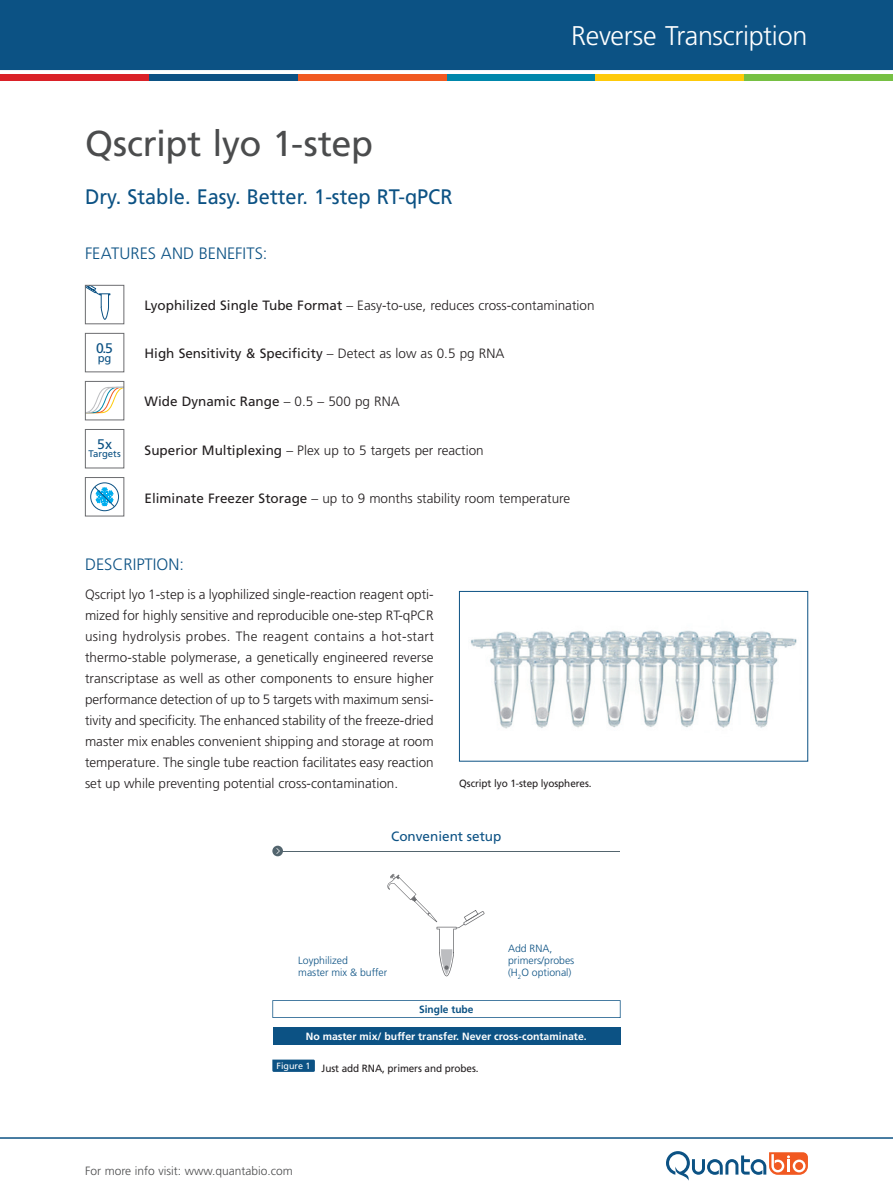
<style>
.page{position:relative;width:893px;height:1191px;background:#fff}
.page>*{position:absolute;margin:0;border:0;box-sizing:border-box;transform-origin:0 0}
.t1{font:36px "Frutiger";letter-spacing:-.01em;color:#4b4c4d}
.t2{font:300 27px "Frutiger";letter-spacing:-.015em;color:#fff}
.t3{font:21px "Frutiger";color:#0c5284;scale:.95 1}
.t4{font:300 16.5px "Frutiger LT Std";color:#0c5284}
.t5{font:13.95px "Frutiger LT Std";color:#0c5284}
.t6{font:300 13.5px/21px "Frutiger LT Std";color:#231f20;text-align:justify}
.t7{font:13.5px "Frutiger LT Std";color:#231f20}
.t8{font:13.5px "Frutiger";color:#0c5284}
.t9{font:300 12px "Frutiger LT Std";color:#4b4c4d}
.t10{font:11.25px "Frutiger LT Std";color:#0c5284}
.t11{font:10.5px "Frutiger";letter-spacing:-.01em;color:#231f20;scale:.95 1}
.t12{font:300 10.5px/12px "Frutiger LT Std";color:#0c5284}
.t13{font:700 10.5px "Frutiger CE";color:#fff}
.t14{font:700 10.5px "Frutiger CE";color:#0c5284}
.t15{font:9.6px "Frutiger LT Std";color:#0c5284}
.s1{font-weight:400}
.s2{font-weight:300}
</style>
<div class="page">
<div style="left:0;top:0;width:893px;height:71px;background:#0c5284"></div>
<div style="left:446px;top:74px;width:149px;height:7px;background:#0087ab"></div>
<div style="left:744px;top:74px;width:149px;height:7px;background:#76c043"></div>
<div style="left:298px;top:74px;width:148px;height:7px;background:#f15921"></div>
<div style="left:595px;top:74px;width:149px;height:7px;background:#feca0a"></div>
<div style="left:149px;top:74px;width:149px;height:7px;background:#0c5284"></div>
<div style="left:0;top:74px;width:149px;height:7px;background:#da2128"></div>
<hr style="left:0;top:1137px;width:893px;height:1px;background:#0c5284">
<svg style="left:666px;top:1151px;width:142px;height:29px"></svg>
<img style="left:471px;top:630px;width:326px;height:99px">
<div style="left:459px;top:591px;width:349px;height:170px;border:1px solid #0c5284"></div>
<svg style="left:272px;top:1059px;width:43px;height:12px"></svg>
<hr style="left:275px;top:850px;width:345px;height:1px;background:#53656e">
<div style="left:272px;top:845px;width:11px;height:11px;background:#53656e;border-radius:50%"></div>
<svg style="left:276px;top:848px;width:4px;height:6px"></svg>
<svg style="left:272px;top:1000px;width:349px;height:18px"></svg>
<div style="left:273px;top:1027px;width:348px;height:17px;background:#0c5284"></div>
<svg style="left:387px;top:874px;width:97px;height:102px"></svg>
<div style="left:85px;top:333px;width:39px;height:39px;border:1px solid #6c6d70"></div>
<svg style="left:87px;top:387px;width:35px;height:26px"></svg>
<div style="left:85px;top:381px;width:39px;height:39px;border:1px solid #6c6d70"></div>
<div style="left:85px;top:429px;width:39px;height:39px;border:1px solid #6c6d70"></div>
<div style="left:85px;top:477px;width:39px;height:39px;border:1px solid #6c6d70"></div>
<div style="left:90px;top:482px;width:29px;height:29px;border:1px solid #0c5284;border-radius:50%"></div>
<svg style="left:94px;top:486px;width:21px;height:22px"></svg>
<svg style="left:87px;top:287px;width:23px;height:33px"></svg>
<div style="left:85px;top:285px;width:39px;height:39px;border:1px solid #6c6d70"></div>
<h1 class="t1" style="left:85px;top:122px;width:290px">Qscript lyo 1-step</h1>
<h3 class="t3" style="left:85px;top:184px;width:388px">Dry. Stable. Easy. Better. 1-step RT-qPCR</h3>
<p class="t4" style="left:85px;top:244px;width:184px">FEATURES AND BENEFITS:</p>
<h2 class="t2" style="left:571px;top:20px;width:238px">Reverse Transcription</h2>
<p class="t5" style="left:96px;top:340px;width:18px">0.5</p>
<p class="t10" style="left:98px;top:351px;width:15px">pg</p>
<p class="t5" style="left:97px;top:435px;width:16px">5x</p>
<p class="t15" style="left:88px;top:448px;width:34px">Targets</p>
<p class="t6" style="left:145px;top:295px;width:451px"><span class="s1">Lyophilized Single Tube Format</span> – Easy-to-use, reduces cross-contamination</p>
<p class="t7" style="left:145px;top:345px;width:361px">High Sensitivity &amp; Specificity <span class="s2">– Detect as low as 0.5 pg RNA</span></p>
<p class="t7" style="left:145px;top:394px;width:257px">Wide Dynamic Range <span class="s2">– 0.5 – 500 pg RNA</span></p>
<p class="t6" style="left:145px;top:439px;width:341px"><span class="s1">Superior Multiplexing</span> – Plex up to 5 targets per reaction</p>
<p class="t6" style="left:145px;top:488px;width:427px"><span class="s1">Eliminate Freezer Storage</span> – up to 9 months stability room temperature</p>
<p class="t4" style="left:85px;top:554px;width:101px">DESCRIPTION:</p>
<p class="t6" style="left:85px;top:584px;width:350px">Qscript lyo 1-step is a lyophilized single-reaction reagent opti&shy;mized for highly sensitive and reproducible one-step RT-qPCR using hydrolysis probes. The reagent contains a hot-start thermo-stable polymerase, a genetically engineered reverse transcriptase as well as other components to ensure higher performance detection of up to 5 targets with maximum sensi&shy;tivity and specificity. The enhanced stability of the freeze-dried master mix enables convenient shipping and storage at room temperature. The single tube reaction facilitates easy reaction set up while preventing potential cross-contamination.</p>
<p class="t11" style="left:459px;top:777px;width:141px">Qscript lyo 1-step lyospheres.</p>
<p class="t8" style="left:391px;top:828px;width:112px">Convenient setup</p>
<p class="t12" style="left:298px;top:954px;width:91px">Loyphilized<br>master mix &amp; buffer</p>
<p class="t12" style="left:508px;top:942px;width:68px">Add RNA, primers/probes (H<sub>2</sub>O optional)</p>
<p class="t14" style="left:419px;top:1003px;width:56px">Single tube</p>
<p class="t13" style="left:306px;top:1030px;width:283px">No master mix/ buffer transfer. Never cross-contaminate.</p>
<p class="t11" style="left:277px;top:1062px;width:214px"><sup>Figure</sup> <sup>1</sup> Just add RNA, primers and probes.</p>
<p class="t9" style="left:85px;top:1163px;width:209px">For more info visit: www.quantabio.com</p>
</div>
